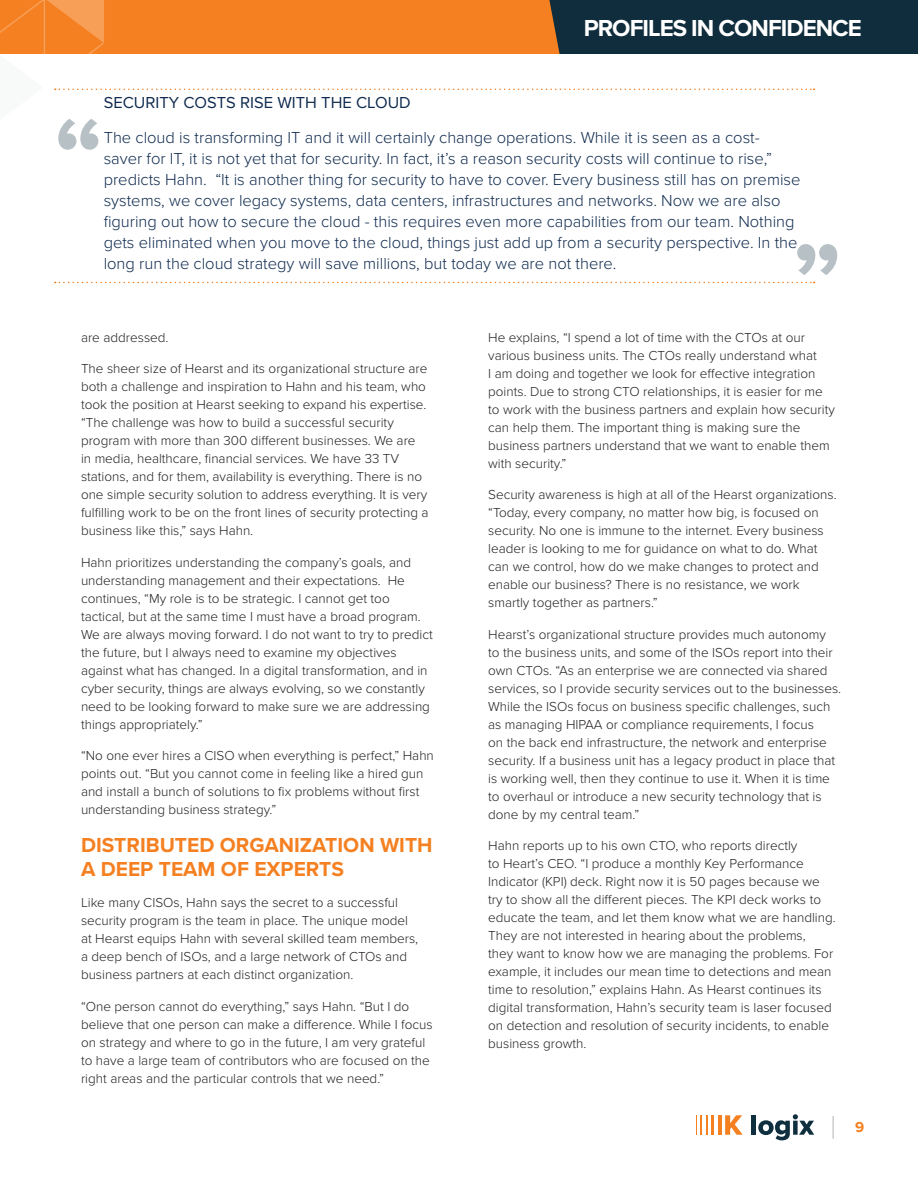
<style>
.page{position:relative;width:918px;height:1188px;background:#fff}
.page>*{position:absolute;margin:0;border:0;box-sizing:border-box;transform-origin:0 0}
.t1{font:700 108px "Proxima Nova";color:#0f2d3c}
.t2{font:700 24px "Proxima Nova";letter-spacing:-.04em;color:#fff}
.Body_Text{font:700 21px/24px "Proxima Nova";color:#f58021}
.Body_Text-2{font:300 16.5px/21px "Proxima Nova";color:#102b4f}
.Body_Text-3{font:16.5px "Proxima Nova";color:#102b4f}
.t3{font:700 15px "Proxima Nova";color:#f58021}
.Body_Text-4{font:300 13.5px/18px "Proxima Nova";color:#231f20}
</style>
<div class="page">
<svg style="left:833px;top:1116px;width:1px;height:23px"></svg>
<svg style="left:725px;top:1115px;width:18px;height:20px"></svg>
<div style="left:751px;top:1115px;width:5px;height:20px;background:#0f2f3e"></div>
<svg style="left:758px;top:1114px;width:56px;height:26px"></svg>
<hr style="left:718px;top:1115px;width:3px;height:20px;background:#f58021">
<hr style="left:711px;top:1115px;width:3px;height:20px;background:#f58021">
<hr style="left:706px;top:1115px;width:2px;height:20px;background:#f58021">
<hr style="left:700px;top:1115px;width:2px;height:20px;background:#f58021">
<svg style="left:696px;top:1115px;width:1px;height:20px"></svg>
<div style="left:600px;top:0;width:318px;height:54px;background:#0f2d3c"></div>
<svg style="left:0;top:0;width:815px;height:90px"></svg>
<svg style="left:55px;top:282px;width:760px;height:1px"></svg>
<p class="t2" style="left:584px;top:14px;width:280px">PROFILES IN CONFIDENCE</p>
<p class="Body_Text-3" style="left:104px;top:93px;width:309px">SECURITY COSTS RISE WITH THE CLOUD</p>
<p class="Body_Text-2" style="left:104px;top:127px;width:698px">The cloud is transforming IT and it will certainly change operations. While it is seen as a cost&shy;saver for IT, it is not yet that for security. In fact, it’s a reason security costs will continue to rise,” predicts Hahn. “It is another thing for security to have to cover. Every business still has on premise systems, we cover legacy systems, data centers, infrastructures and networks. Now we are also figuring out how to secure the cloud - this requires even more capabilities from our team. Nothing gets eliminated when you move to the cloud, things just add up from a security perspective. In the long run the cloud strategy will save millions, but today we are not there.</p>
<h1 class="t1" style="left:54px;top:92px;width:51px">“</h1>
<h1 class="t1" style="left:792px;top:217px;width:51px">”</h1>
<p class="Body_Text-4" style="left:81px;top:329px;width:89px">are addressed.</p>
<p class="Body_Text-4" style="left:81px;top:360px;width:349px">The sheer size of Hearst and its organizational structure are both a challenge and inspiration to Hahn and his team, who took the position at Hearst seeking to expand his expertise. “The challenge was how to build a successful security program with more than 300 different businesses. We are in media, healthcare, financial services. We have 33 TV stations, and for them, availability is everything. There is no one simple security solution to address everything. It is very fulfilling work to be on the front lines of security protecting a business like this,” says Hahn.</p>
<p class="Body_Text-4" style="left:81px;top:554px;width:353px">Hahn prioritizes understanding the company’s goals, and understanding management and their expectations. He continues, “My role is to be strategic. I cannot get too tactical, but at the same time I must have a broad program.<br>We are always moving forward. I do not want to try to predict the future, but I always need to examine my objectives against what has changed. In a digital transformation, and in cyber security, things are always evolving, so we constantly need to be looking forward to make sure we are addressing things appropriately.”</p>
<p class="Body_Text-4" style="left:81px;top:747px;width:354px">“No one ever hires a CISO when everything is perfect,” Hahn points out. “But you cannot come in feeling like a hired gun and install a bunch of solutions to fix problems without first understanding business strategy.”</p>
<p class="Body_Text" style="left:81px;top:834px;width:353px">DISTRIBUTED ORGANIZATION WITH<br>A DEEP TEAM OF EXPERTS</p>
<p class="Body_Text-4" style="left:81px;top:894px;width:339px">Like many CISOs, Hahn says the secret to a successful security program is the team in place. The unique model at Hearst equips Hahn with several skilled team members, a deep bench of ISOs, and a large network of CTOs and business partners at each distinct organization.</p>
<p class="Body_Text-4" style="left:81px;top:998px;width:353px">“One person cannot do everything,” says Hahn. “But I do believe that one person can make a difference. While I focus on strategy and where to go in the future, I am very grateful to have a large team of contributors who are focused on the right areas and the particular controls that we need.”</p>
<p class="Body_Text-4" style="left:488px;top:329px;width:348px">He explains, “I spend a lot of time with the CTOs at our various business units. The CTOs really understand what<br>I am doing and together we look for effective integration points. Due to strong CTO relationships, it is easier for me to work with the business partners and explain how security can help them. The important thing is making sure the business partners understand that we want to enable them with security.”</p>
<p class="Body_Text-4" style="left:488px;top:486px;width:350px">Security awareness is high at all of the Hearst organizations. “Today, every company, no matter how big, is focused on security. No one is immune to the internet. Every business leader is looking to me for guidance on what to do. What can we control, how do we make changes to protect and enable our business? There is no resistance, we work smartly together as partners.”</p>
<p class="Body_Text-4" style="left:488px;top:626px;width:355px">Hearst’s organizational structure provides much autonomy<br>to the business units, and some of the ISOs report into their own CTOs. “As an enterprise we are connected via shared services, so I provide security services out to the businesses.<br>While the ISOs focus on business specific challenges, such as managing HIPAA or compliance requirements, I focus<br>on the back end infrastructure, the network and enterprise security. If a business unit has a legacy product in place that is working well, then they continue to use it. When it is time to overhaul or introduce a new security technology that is done by my central team.”</p>
<p class="Body_Text-4" style="left:488px;top:837px;width:349px">Hahn reports up to his own CTO, who reports directly<br>to Heart’s CEO. “I produce a monthly Key Performance Indicator (KPI) deck. Right now it is 50 pages because we try to show all the different pieces. The KPI deck works to educate the team, and let them know what we are handling.<br>They are not interested in hearing about the problems,<br>they want to know how we are managing the problems. For example, it includes our mean time to detections and mean time to resolution,” explains Hahn. As Hearst continues its digital transformation, Hahn’s security team is laser focused on detection and resolution of security incidents, to enable business growth.</p>
<p class="t3" style="left:855px;top:1118px;width:11px">9</p>
</div>
